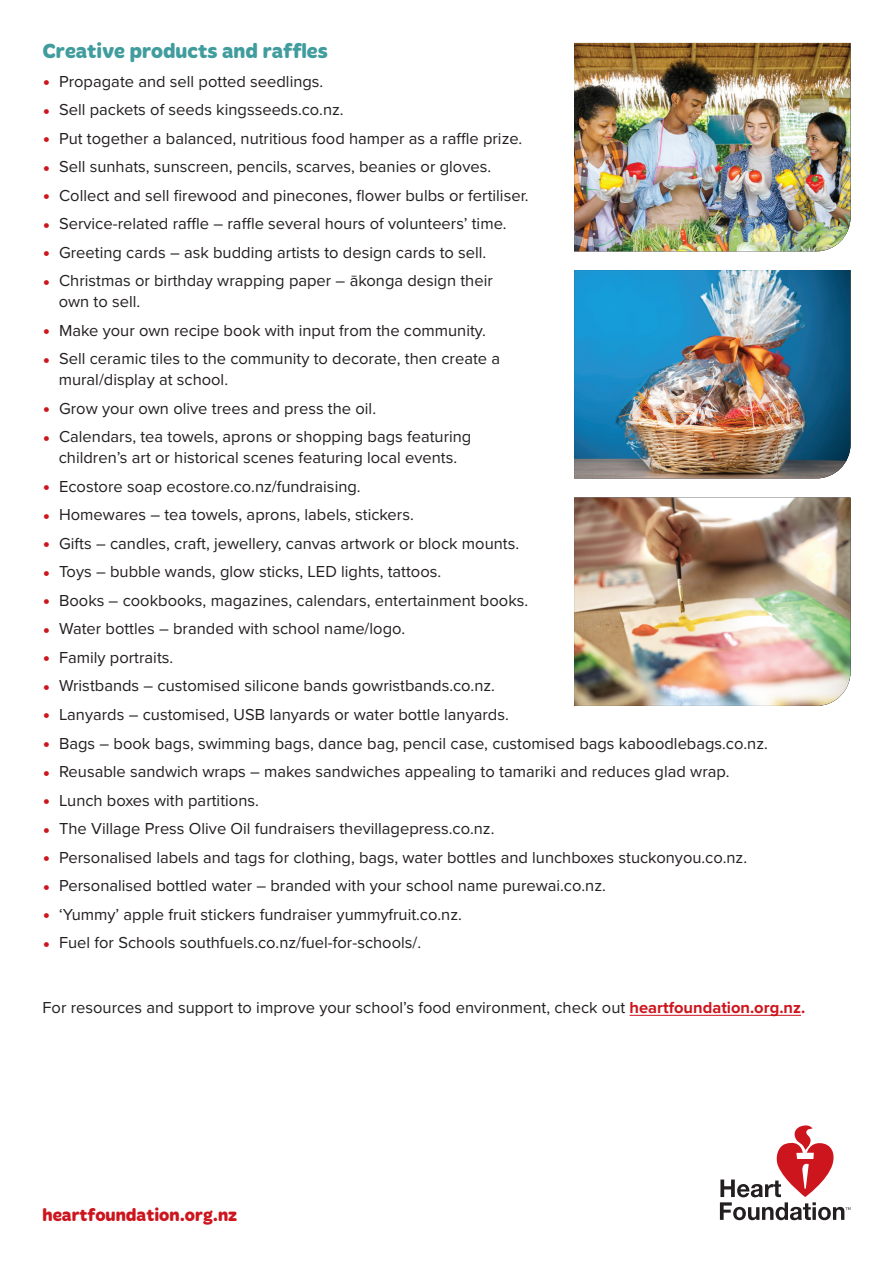
<style>
.page{position:relative;width:893px;height:1263px;background:#fff}
.page>*{position:absolute;margin:0;border:0;box-sizing:border-box;transform-origin:0 0}
.t1{font:700 21px "Merge";color:#419c9d}
.t2{font:700 18px "Merge";color:#cd151d}
.t3{font:16.5px/21px "Proxima Nova";color:#231f20}
.s1{font-size:22.5px;color:#cd151d}
.s2{font-weight:700;color:#cd151d}
</style>
<div class="page">
<svg style="left:720px;top:1125px;width:130px;height:95px"></svg>
<hr style="left:630px;top:1015px;width:171px;height:1px;background:#cd151d">
<img style="left:574px;top:497px;width:276px;height:209px">
<img style="left:574px;top:43px;width:276px;height:208px">
<img style="left:574px;top:270px;width:276px;height:208px">
<p class="t1" style="left:43px;top:39px;width:287px">Creative products and raffles</p>
<p class="t3" style="left:43px;top:70px;width:282px"><span class="s1">•</span> Propagate and sell potted seedlings.</p>
<p class="t3" style="left:43px;top:99px;width:303px"><span class="s1">•</span> Sell packets of seeds kingsseeds.co.nz.</p>
<p class="t3" style="left:43px;top:127px;width:481px"><span class="s1">•</span> Put together a balanced, nutritious food hamper as a raffle prize.</p>
<p class="t3" style="left:43px;top:156px;width:450px"><span class="s1">•</span> Sell sunhats, sunscreen, pencils, scarves, beanies or gloves.</p>
<p class="t3" style="left:43px;top:184px;width:487px"><span class="s1">•</span> Collect and sell firewood and pinecones, flower bulbs or fertiliser.</p>
<p class="t3" style="left:43px;top:213px;width:466px"><span class="s1">•</span> Service-related raffle – raffle several hours of volunteers’ time.</p>
<p class="t3" style="left:43px;top:241px;width:445px"><span class="s1">•</span> Greeting cards – ask budding artists to design cards to sell.</p>
<p class="t3" style="left:59px;top:270px;width:436px;text-indent:-16px"><span class="s1">•</span> Christmas or birthday wrapping paper – ākonga design their own to sell.</p>
<p class="t3" style="left:43px;top:319px;width:445px"><span class="s1">•</span> Make your own recipe book with input from the community.</p>
<p class="t3" style="left:59px;top:348px;width:443px;text-indent:-16px"><span class="s1">•</span> Sell ceramic tiles to the community to decorate, then create a mural/display at school.</p>
<p class="t3" style="left:43px;top:397px;width:335px"><span class="s1">•</span> Grow your own olive trees and press the oil.</p>
<p class="t3" style="left:43px;top:426px;width:430px;text-align:center"><span class="s1">•</span> Calendars, tea towels, aprons or shopping bags featuring children’s art or historical scenes featuring local events.</p>
<p class="t3" style="left:43px;top:475px;width:320px"><span class="s1">•</span> Ecostore soap ecostore.co.nz/fundraising.</p>
<p class="t3" style="left:43px;top:504px;width:373px"><span class="s1">•</span> Homewares – tea towels, aprons, labels, stickers.</p>
<p class="t3" style="left:43px;top:532px;width:478px"><span class="s1">•</span> Gifts – candles, craft, jewellery, canvas artwork or block mounts.</p>
<p class="t3" style="left:43px;top:561px;width:400px"><span class="s1">•</span> Toys – bubble wands, glow sticks, LED lights, tattoos.</p>
<p class="t3" style="left:43px;top:589px;width:487px"><span class="s1">•</span> Books – cookbooks, magazines, calendars, entertainment books.</p>
<p class="t3" style="left:43px;top:618px;width:364px"><span class="s1">•</span> Water bottles – branded with school name/logo.</p>
<p class="t3" style="left:43px;top:646px;width:132px"><span class="s1">•</span> Family portraits.</p>
<p class="t3" style="left:43px;top:675px;width:454px"><span class="s1">•</span> Wristbands – customised silicone bands gowristbands.co.nz.</p>
<p class="t3" style="left:43px;top:703px;width:468px"><span class="s1">•</span> Lanyards – customised, USB lanyards or water bottle lanyards.</p>
<p class="t3" style="left:43px;top:732px;width:727px"><span class="s1">•</span> Bags – book bags, swimming bags, dance bag, pencil case, customised bags kaboodlebags.co.nz.</p>
<p class="t3" style="left:43px;top:760px;width:689px"><span class="s1">•</span> Reusable sandwich wraps – makes sandwiches appealing to tamariki and reduces glad wrap.</p>
<p class="t3" style="left:43px;top:789px;width:218px"><span class="s1">•</span> Lunch boxes with partitions.</p>
<p class="t3" style="left:43px;top:817px;width:453px"><span class="s1">•</span> The Village Press Olive Oil fundraisers thevillagepress.co.nz.</p>
<p class="t3" style="left:43px;top:846px;width:706px"><span class="s1">•</span> Personalised labels and tags for clothing, bags, water bottles and lunchboxes stuckonyou.co.nz.</p>
<p class="t3" style="left:43px;top:874px;width:565px"><span class="s1">•</span> Personalised bottled water – branded with your school name purewai.co.nz.</p>
<p class="t3" style="left:43px;top:903px;width:421px"><span class="s1">•</span> ‘Yummy’ apple fruit stickers fundraiser yummyfruit.co.nz.</p>
<p class="t3" style="left:43px;top:931px;width:380px"><span class="s1">•</span> Fuel for Schools southfuels.co.nz/fuel-for-schools/.</p>
<p class="t3" style="left:43px;top:996px;width:764px">For resources and support to improve your school’s food environment, check out <span class="s2">heartfoundation.org.nz.</span></p>
<p class="t2" style="left:43px;top:1204px;width:196px">heartfoundation.org.nz</p>
</div>
